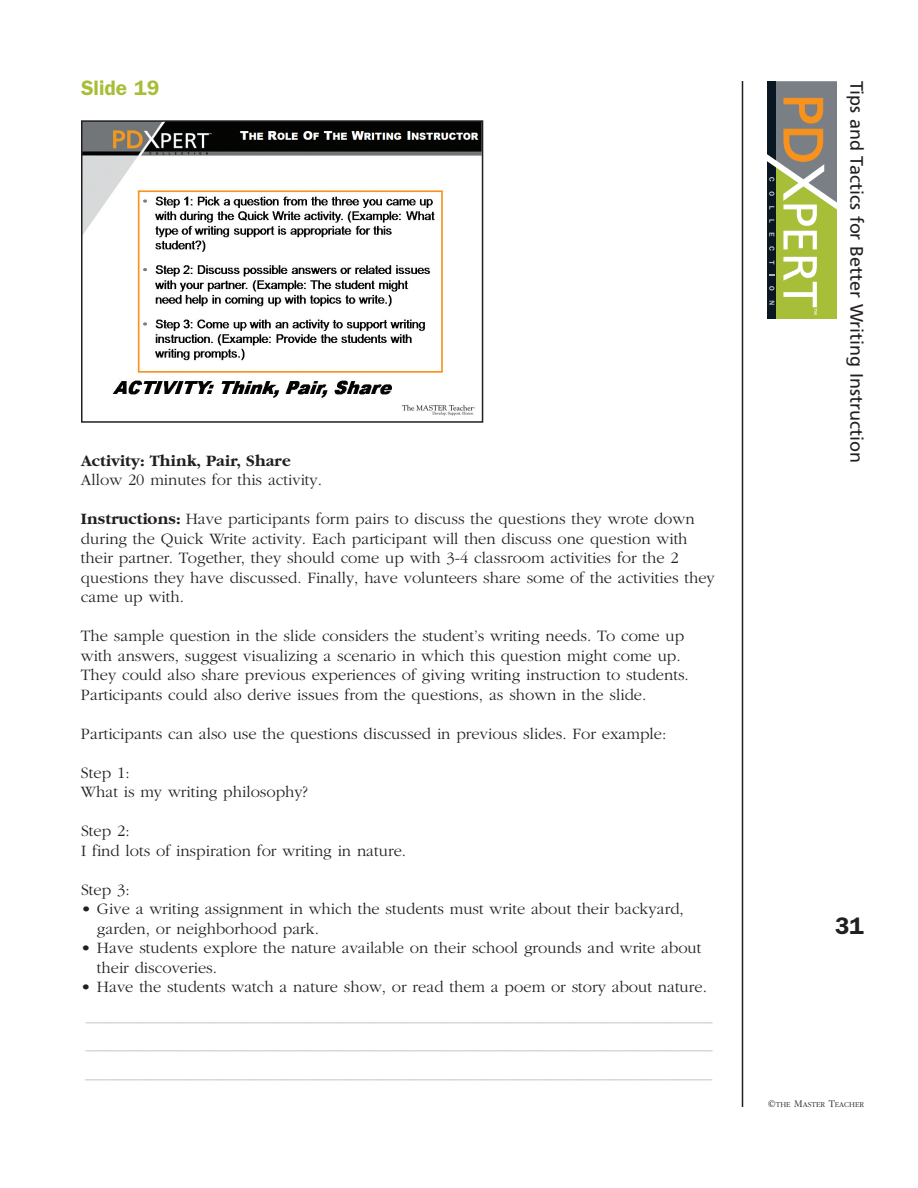
<style>
.page{position:relative;width:918px;height:1188px;background:#fff}
.page>*{position:absolute;margin:0;border:0;box-sizing:border-box;transform-origin:0 0}
.t1{font:600 24px "Franklin Gothic";color:#231f20}
.t2{font:600 21px "Franklin Gothic";color:#a7be39}
.t3{font:18px "Frutiger";color:#231f20}
.t4{font:300 16.5px/19.5px "Garamond";color:#231f20}
.t5{font:300 16.5px/28.5px "Garamond";color:#bcbdc0;text-align:justify}
.t6{font:700 16.5px "Garamond";color:#231f20}
.t7{font:300 7.8px "Garamond";color:#231f20}
.s1{font-weight:700}
.s2{font-size:10.5px}
</style>
<div class="page">
<hr style="left:742px;top:81px;width:1px;height:1026px;background:#231f20">
<svg style="left:767px;top:81px;width:70px;height:238px;background:#959b62"></svg>
<img style="left:84px;top:123px;width:396px;height:293px">
<div style="left:81px;top:120px;width:402px;height:303px;border:2px solid #231f20"></div>
<p class="t2" style="left:81px;top:81px;width:80px">Slide 19</p>
<p class="t6" style="left:81px;top:451px;width:211px">Activity: Think, Pair, Share</p>
<p class="t4" style="left:81px;top:470px;width:243px">Allow 20 minutes for this activity.</p>
<p class="t4" style="left:81px;top:509px;width:635px"><span class="s1">Instructions:</span> Have participants form pairs to discuss the questions they wrote down during the Quick Write activity. Each participant will then discuss one question with their partner. Together, they should come up with 3-4 classroom activities for the 2 questions they have discussed. Finally, have volunteers share some of the activities they came up with.</p>
<p class="t4" style="left:81px;top:626px;width:609px">The sample question in the slide considers the student’s writing needs. To come up with answers, suggest visualizing a scenario in which this question might come up.<br>They could also share previous experiences of giving writing instruction to students.<br>Participants could also derive issues from the questions, as shown in the slide.</p>
<p class="t4" style="left:81px;top:723px;width:587px">Participants can also use the questions discussed in previous slides. For example:</p>
<p class="t4" style="left:81px;top:762px;width:228px">Step 1:<br>What is my writing philosophy?</p>
<p class="t4" style="left:81px;top:821px;width:327px">Step 2:<br>I find lots of inspiration for writing in nature.</p>
<p class="t4" style="left:81px;top:879px;width:50px">Step 3:</p>
<p class="t4" style="left:97px;top:899px;width:588px;text-indent:-16px">• Give a writing assignment in which the students must write about their backyard, garden, or neighborhood park.</p>
<p class="t4" style="left:97px;top:938px;width:606px;text-indent:-16px">• Have students explore the nature available on their school grounds and write about their discoveries.</p>
<p class="t4" style="left:81px;top:977px;width:628px">• Have the students watch a nature show, or read them a poem or story about nature.</p>
<p class="t5" style="left:85px;top:1001px;width:629px">____________________________________________________________________________ ____________________________________________________________________________ ____________________________________________________________________________</p>
<p class="t3" style="left:864px;top:81px;width:383px;rotate:90deg">Tips and Tactics for Better Writing Instruction</p>
<h1 class="t1" style="left:835px;top:918px;width:30px">31</h1>
<p class="t7" style="left:768px;top:1100px;width:98px"><span class="s2">©</span>THE <span class="s2">M</span>ASTER <span class="s2">T</span>EACHER</p>
</div>
